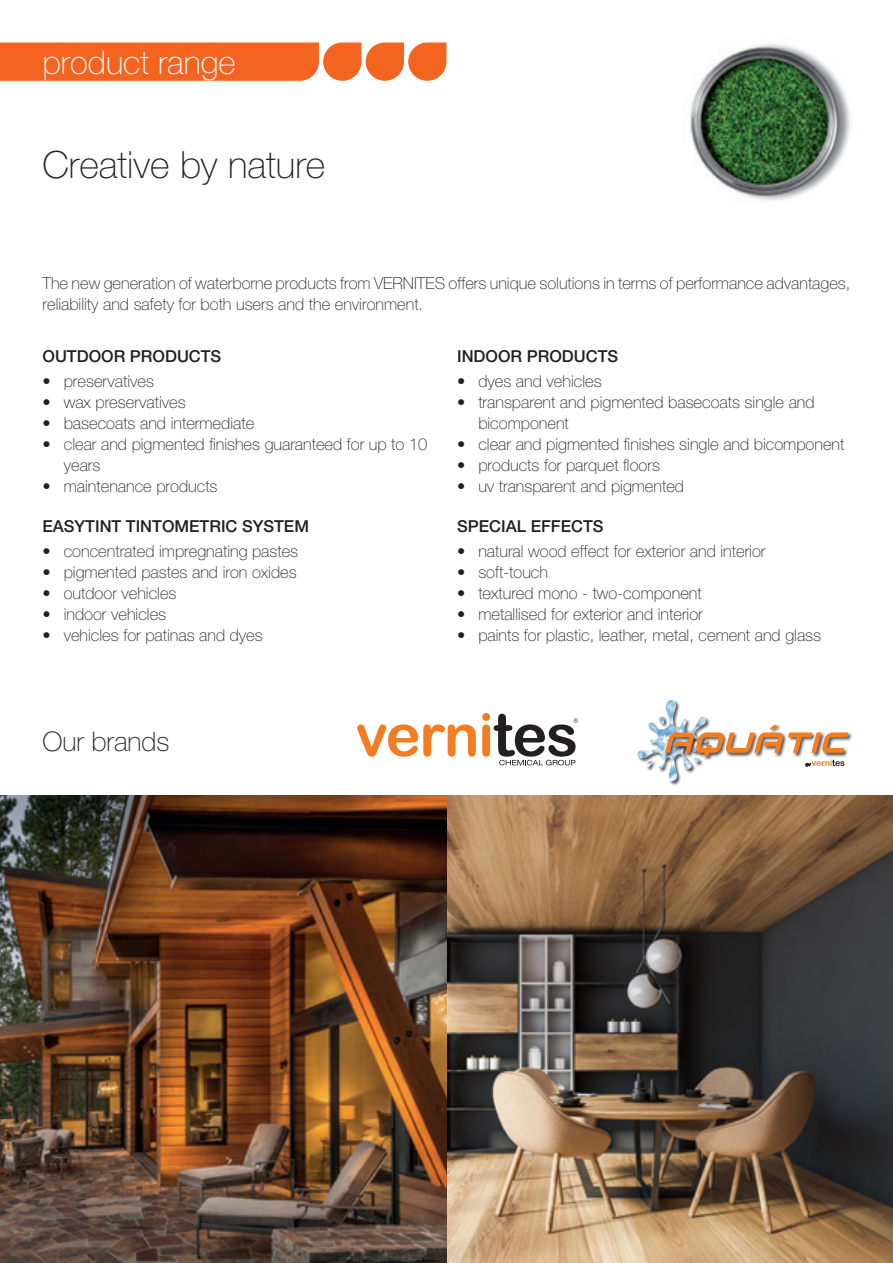
<style>
.page{position:relative;width:893px;height:1263px;background:#fff}
.page>*{position:absolute;margin:0;border:0;box-sizing:border-box;transform-origin:0 0}
.t1{font:100 37.5px "Helvetica Neue";color:#231f20}
.t2{font:100 33px "Helvetica Neue";color:#fff}
.t3{font:100 27px "Helvetica Neue";color:#231f20}
.t4{font:100 16.5px/21px "Helvetica Neue";color:#231f20}
.t5{font:500 16.5px "Helvetica Neue";color:#231f20}
.s1{font-weight:400;font-stretch:condensed}
</style>
<div class="page">
<img style="left:0;top:795px;width:893px;height:468px">
<img style="left:690px;top:44px;width:160px;height:157px">
<svg style="left:0;top:43px;width:446px;height:38px;background:#f37032"></svg>
<img style="left:637px;top:700px;width:58px;height:82px">
<svg style="left:646px;top:761px;width:7px;height:7px"></svg>
<img style="left:848px;top:732px;width:4px;height:9px">
<svg style="left:659px;top:716px;width:189px;height:50px"></svg>
<svg style="left:357px;top:724px;width:119px;height:33px"></svg>
<svg style="left:482px;top:713px;width:96px;height:52px"></svg>
<h2 class="t2" style="left:43px;top:43px;width:195px">product range</h2>
<h1 class="t1" style="left:43px;top:144px;width:284px">Creative by nature</h1>
<p class="t4" style="left:43px;top:273px;width:809px">The new generation of waterborne products from VERNITES offers unique solutions in terms of performance advantages, reliability and safety for both users and the environment.</p>
<p class="t5" style="left:43px;top:346px;width:180px">OUTDOOR PRODUCTS</p>
<p class="t4" style="left:43px;top:370px;width:113px"><span class="s1">•</span> preservatives</p>
<p class="t4" style="left:43px;top:391px;width:145px"><span class="s1">•</span> wax preservatives</p>
<p class="t4" style="left:43px;top:412px;width:213px"><span class="s1">•</span> basecoats and intermediate</p>
<p class="t4" style="left:64px;top:433px;width:365px;text-indent:-21px"><span class="s1">•</span> clear and pigmented finishes guaranteed for up to 10 years</p>
<p class="t4" style="left:43px;top:475px;width:177px"><span class="s1">•</span> maintenance products</p>
<p class="t5" style="left:457px;top:346px;width:163px">INDOOR PRODUCTS</p>
<p class="t4" style="left:457px;top:370px;width:146px"><span class="s1">•</span> dyes and vehicles</p>
<p class="t4" style="left:478px;top:391px;width:338px;text-indent:-21px"><span class="s1">•</span> transparent and pigmented basecoats single and bicomponent</p>
<p class="t4" style="left:457px;top:433px;width:389px"><span class="s1">•</span> clear and pigmented finishes single and bicomponent</p>
<p class="t4" style="left:457px;top:454px;width:204px"><span class="s1">•</span> products for parquet floors</p>
<p class="t4" style="left:457px;top:475px;width:228px"><span class="s1">•</span> uv transparent and pigmented</p>
<p class="t5" style="left:43px;top:516px;width:268px">EASYTINT TINTOMETRIC SYSTEM</p>
<p class="t4" style="left:43px;top:540px;width:257px"><span class="s1">•</span> concentrated impregnating pastes</p>
<p class="t4" style="left:43px;top:562px;width:256px"><span class="s1">•</span> pigmented pastes and iron oxides</p>
<p class="t4" style="left:43px;top:583px;width:136px"><span class="s1">•</span> outdoor vehicles</p>
<p class="t4" style="left:43px;top:604px;width:125px"><span class="s1">•</span> indoor vehicles</p>
<p class="t4" style="left:43px;top:625px;width:222px"><span class="s1">•</span> vehicles for patinas and dyes</p>
<h3 class="t3" style="left:43px;top:726px;width:129px">Our brands</h3>
<p class="t5" style="left:457px;top:516px;width:148px">SPECIAL EFFECTS</p>
<p class="t4" style="left:457px;top:541px;width:310px"><span class="s1">•</span> natural wood effect for exterior and interior</p>
<p class="t4" style="left:457px;top:562px;width:92px"><span class="s1">•</span> soft-touch</p>
<p class="t4" style="left:457px;top:583px;width:246px"><span class="s1">•</span> textured mono - two-component</p>
<p class="t4" style="left:457px;top:604px;width:247px"><span class="s1">•</span> metallised for exterior and interior</p>
<p class="t4" style="left:457px;top:625px;width:366px"><span class="s1">•</span> paints for plastic, leather, metal, cement and glass</p>
</div>
